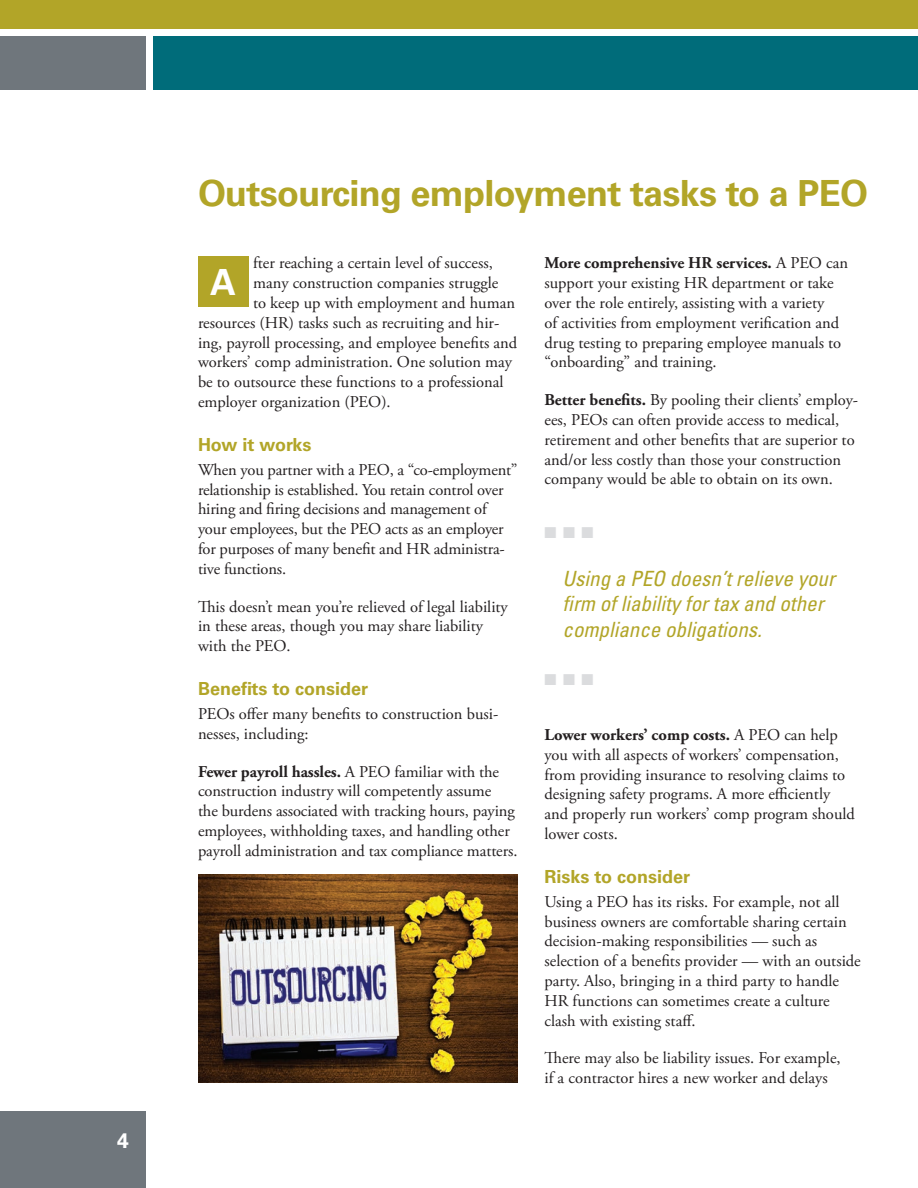
<style>
.page{position:relative;width:918px;height:1188px;background:#fff}
.page>*{position:absolute;margin:0;border:0;box-sizing:border-box;transform-origin:0 0}
.t1{font:700 36px "Univers LT Std";letter-spacing:-.02em;color:#b2a528}
.t2{font:700 36px "Univers LT Std";color:#fff}
.t3{font:italic condensed 21px/25.2px "Univers LT Std";color:#b2a528}
.t4{font:700 21px "Univers LT Std";color:#fff}
.t5{font:700 18px "Univers LT Std";color:#b2a528}
.t6{font:16.5px/19.8px "Adobe Garamond Pro";color:#231f20}
.t7{font:15.75px "Zapf Dingbats ITC";color:#dbdcde}
.s1{font-weight:700}
</style>
<div class="page">
<div style="left:0;top:1112px;width:146px;height:76px;background:#6f767c"></div>
<div style="left:153px;top:36px;width:765px;height:54px;background:#006c7a"></div>
<div style="left:0;top:36px;width:146px;height:54px;background:#6f767c"></div>
<div style="left:0;top:0;width:918px;height:28px;background:#b2a528"></div>
<div style="left:198px;top:256px;width:51px;height:51px;background:#b2a528"></div>
<img style="left:198px;top:874px;width:319px;height:209px">
<p class="t4" style="left:117px;top:1128px;width:13px">4</p>
<h1 class="t1" style="left:198px;top:172px;width:672px">Outsourcing employment tasks to a PEO</h1>
<p class="t6" style="left:253px;top:254px;width:241px">fter reaching a certain level of success,</p>
<p class="t6" style="left:253px;top:274px;width:247px">many construction companies struggle</p>
<p class="t6" style="left:253px;top:294px;width:263px">to keep up with employment and human</p>
<p class="t6" style="left:198px;top:313px;width:303px">resources (HR) tasks such as recruiting and hir-</p>
<p class="t6" style="left:198px;top:333px;width:321px">ing, payroll processing, and employee benefits and</p>
<p class="t6" style="left:198px;top:353px;width:316px">workers’ comp administration. One solution may</p>
<p class="t6" style="left:198px;top:373px;width:307px">be to outsource these functions to a professional</p>
<p class="t6" style="left:198px;top:393px;width:194px">employer organization (PEO).</p>
<p class="t5" style="left:198px;top:434px;width:115px">How it works</p>
<p class="t6" style="left:198px;top:460px;width:321px">When you partner with a PEO, a “co-employment” relationship is established. You retain control over hiring and firing decisions and management of your employees, but the PEO acts as an employer for purposes of many benefit and HR administra&shy;tive functions.</p>
<p class="t6" style="left:198px;top:597px;width:311px">This doesn’t mean you’re relieved of legal liability in these areas, though you may share liability with the PEO.</p>
<p class="t5" style="left:198px;top:678px;width:172px">Benefits to consider</p>
<p class="t6" style="left:198px;top:705px;width:302px">PEOs offer many benefits to construction busi&shy;nesses, including:</p>
<p class="t6" style="left:198px;top:762px;width:321px"><span class="s1">Fewer payroll hassles.</span> A PEO familiar with the construction industry will competently assume<br>the burdens associated with tracking hours, paying employees, withholding taxes, and handling other payroll administration and tax compliance matters.</p>
<h1 class="t2" style="left:210px;top:261px;width:27px">A</h1>
<p class="t6" style="left:544px;top:254px;width:305px"><span class="s1">More comprehensive HR services.</span> A PEO can support your existing HR department or take over the role entirely, assisting with a variety<br>of activities from employment verification and drug testing to preparing employee manuals to “onboarding” and training.</p>
<p class="t6" style="left:544px;top:391px;width:315px"><span class="s1">Better benefits.</span> By pooling their clients’ employ&shy;ees, PEOs can often provide access to medical, retirement and other benefits that are superior to and/or less costly than those your construction company would be able to obtain on its own.</p>
<p class="t7" style="left:544px;top:525px;width:51px">■ ■ ■</p>
<p class="t3" style="left:562px;top:566px;width:274px">Using a PEO doesn’t relieve your firm of liability for tax and other compliance obligations.</p>
<p class="t7" style="left:544px;top:672px;width:51px">■ ■ ■</p>
<p class="t6" style="left:544px;top:726px;width:312px"><span class="s1">Lower workers’ comp costs.</span> A PEO can help you with all aspects of workers’ compensation, from providing insurance to resolving claims to designing safety programs. A more efficiently and properly run workers’ comp program should lower costs.</p>
<p class="t5" style="left:544px;top:866px;width:147px">Risks to consider</p>
<p class="t6" style="left:544px;top:892px;width:318px">Using a PEO has its risks. For example, not all business owners are comfortable sharing certain decision-making responsibilities — such as selection of a benefits provider — with an outside party. Also, bringing in a third party to handle HR functions can sometimes create a culture clash with existing staff.</p>
<p class="t6" style="left:544px;top:1049px;width:298px">There may also be liability issues. For example, if a contractor hires a new worker and delays</p>
</div>
